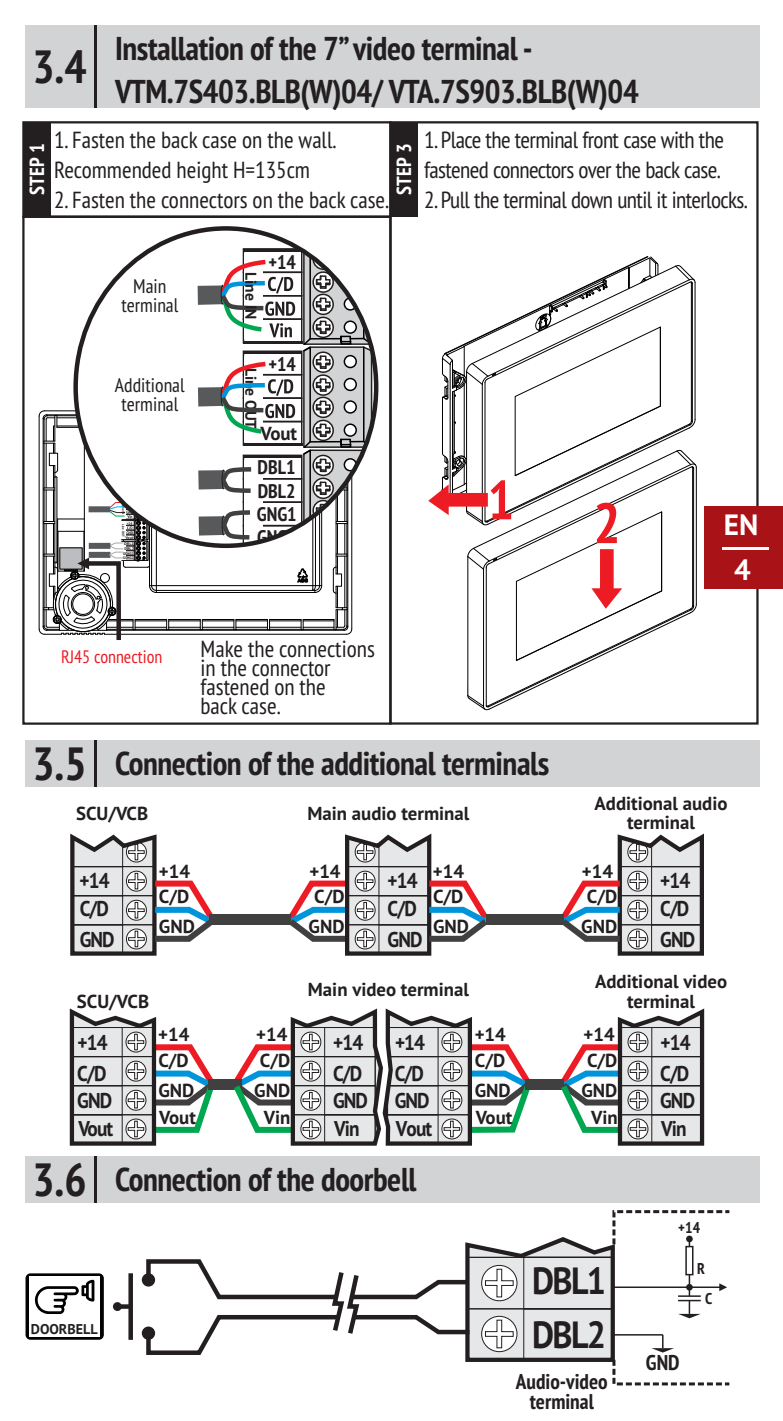
<style>
.page{position:relative;width:783px;height:1421px;background:#fff}
.page>*{position:absolute;margin:0;border:0;box-sizing:border-box;transform-origin:0 0}
.t1{font:700 condensed 56.7px "PT Sans";color:#ed1c24}
.t2{font:700 condensed 54.9px "PT Sans";color:#ed1c24}
.t3{font:700 condensed 46.5px "PT Sans";color:#231f20}
.t4{font:700 37.8px/54px "PT Sans";letter-spacing:-.05em;color:#231f20;scale:.9 1}
.t5{font:700 condensed 33px/42.6px "PT Sans";letter-spacing:-.015em;color:#231f20}
.t6{font:700 29.4px/45.3px "PT Sans";color:#fff;text-align:center}
.t7{font:condensed 23.4px/18.9px "PT Sans";letter-spacing:-.01em;color:#231f20}
.t8{font:700 21.3px/28.5px "PT Sans";letter-spacing:-.05em;color:#231f20;scale:.9 1}
.t9{font:700 condensed 21.3px/19.8px "PT Sans";color:#231f20;text-align:center}
.t10{font:700 condensed 20.4px "PT Sans";color:#fff}
.t11{font:condensed 19.5px/19.2px "PT Sans";color:#231f20;text-align:center}
.t12{font:700 condensed 19.5px/23.4px "PT Sans";color:#231f20;text-align:justify}
.t13{font:700 18.9px/25.2px "PT Sans";color:#231f20}
.t14{font:condensed 18px "PT Sans";color:#ed1c24}
.t15{font:700 15.6px "PT Sans";color:#231f20}
.t16{font:700 condensed 15.6px "PT Sans";color:#231f20}
.t17{font:700 14.1px "PT Sans";color:#231f20}
.t18{font:700 3.9px/4.8px "PT Sans";color:#231f20;scale:1.06 1}
.t19{font:700 condensed 3.9px/4.5px "PT Sans";color:#231f20;scale:1.06 1}
.t20{font:700 condensed 3.9px "PT Sans";color:#231f20}
.t21{font:700 3.3px "PT Sans";color:#231f20;scale:.95 1}
.s1{font-size:46.5px}
</style>
<div class="page">
<div style="left:26px;top:740px;width:733px;height:46px;background:#d1d3d4"></div>
<hr style="left:94px;top:740px;width:3px;height:46px;background:#231f20">
<div style="left:26px;top:1156px;width:733px;height:46px;background:#d1d3d4"></div>
<hr style="left:94px;top:1156px;width:3px;height:46px;background:#231f20">
<svg style="left:70px;top:833px;width:150px;height:123px"></svg>
<div style="left:209px;top:914px;width:82px;height:10px;background:#404041"></div>
<svg style="left:282px;top:833px;width:212px;height:123px"></svg>
<svg style="left:555px;top:833px;width:149px;height:123px"></svg>
<div style="left:485px;top:914px;width:78px;height:10px;background:#404041"></div>
<div style="left:208px;top:1079px;width:33px;height:10px;background:#404041"></div>
<svg style="left:69px;top:1008px;width:150px;height:138px"></svg>
<div style="left:525px;top:1079px;width:38px;height:10px;background:#404041"></div>
<svg style="left:555px;top:1008px;width:150px;height:138px"></svg>
<svg style="left:228px;top:1008px;width:307px;height:138px"></svg>
<div style="left:26px;top:1273px;width:78px;height:66px;background:#020203;border-radius:5px"></div>
<div style="left:29px;top:1276px;width:71px;height:60px;background:#fff"></div>
<svg style="left:35px;top:1279px;width:59px;height:34px"></svg>
<div style="left:128px;top:1273px;width:5px;height:66px;background:#231f20"></div>
<svg style="left:122px;top:1304px;width:7px;height:4px"></svg>
<div style="left:142px;top:1273px;width:13px;height:13px;background:#231f20;border-radius:50%"></div>
<svg style="left:113px;top:1301px;width:9px;height:9px"></svg>
<svg style="left:142px;top:1326px;width:13px;height:13px"></svg>
<svg style="left:144px;top:1210px;width:586px;height:176px"></svg>
<div style="left:22px;top:215px;width:369px;height:509px;border:2px solid #231f20"></div>
<div style="left:26px;top:26px;width:733px;height:82px;background:#d1d3d4"></div>
<hr style="left:94px;top:26px;width:3px;height:82px;background:#231f20">
<svg style="left:428px;top:256px;width:268px;height:454px"></svg>
<div style="left:600px;top:549px;width:13px;height:42px;background:#ed1c24"></div>
<svg style="left:38px;top:238px;width:335px;height:402px"></svg>
<div style="left:23px;top:122px;width:28px;height:95px;background:#231f20"></div>
<div style="left:390px;top:122px;width:27px;height:95px;background:#231f20"></div>
<div style="left:22px;top:121px;width:369px;height:97px;border:2px solid #231f20"></div>
<div style="left:703px;top:506px;width:79px;height:82px;background:#a91317"></div>
<hr style="left:721px;top:546px;width:47px;height:3px;background:#fff">
<h3 class="t3" style="left:32px;top:36px;width:56px">3.4</h3>
<h3 class="t5" style="left:115px;top:27px;width:525px">Installation of the 7”video terminal -<br>VTM.7S403.BLB(W)04/ VTA.7S903.BLB(W)04</h3>
<p class="t10" style="left:23px;top:195px;width:52px;rotate:-90deg">STEP 1</p>
<p class="t7" style="left:54px;top:124px;width:284px;line-height:30px">1. Fasten the back case on the wall.<br>Recommended height H=135cm</p>
<p class="t7" style="left:54px;top:190px;width:336px">2. Fasten the connectors on the back case.</p>
<p class="t10" style="left:390px;top:195px;width:52px;rotate:-90deg">STEP 3</p>
<p class="t7" style="left:424px;top:124px;width:301px;line-height:30px">1. Place the terminal front case with the fastened connectors over the back case.</p>
<p class="t7" style="left:424px;top:190px;width:325px">2. Pull the terminal down until it interlocks.</p>
<p class="t11" style="left:121px;top:276px;width:58px">Main terminal</p>
<p class="t11" style="left:115px;top:375px;width:71px">Additional terminal</p>
<p class="t21" style="left:126px;top:504px;width:12px;rotate:90deg">Line IN</p>
<p class="t20" style="left:127px;top:520px;width:7px">+14</p>
<p class="t18" style="left:124px;top:541px;width:11px">DBL1<br>DBL2</p>
<p class="t19" style="left:123px;top:551px;width:12px">GONG1<br>GONG2</p>
<p class="t21" style="left:126px;top:524px;width:15px;rotate:90deg">Line OUT</p>
<p class="t18" style="left:125px;top:534px;width:9px">Vout</p>
<p class="t15" style="left:261px;top:272px;width:49px;rotate:90deg">Line IN</p>
<p class="t12" style="left:268px;top:250px;width:29px">+14</p>
<p class="t12" style="left:268px;top:352px;width:29px">+14</p>
<p class="t15" style="left:261px;top:367px;width:63px;rotate:90deg">Line OUT</p>
<p class="t13" style="left:260px;top:420px;width:38px">Vout</p>
<p class="t12" style="left:257px;top:455px;width:41px">DBL1<br>DBL2<br>GNG1<br>GNG2</p>
<h2 class="t2" style="left:487px;top:463px;width:28px">1</h2>
<h1 class="t1" style="left:593px;top:485px;width:29px">2</h1>
<p class="t6" style="left:723px;top:501px;width:36px">EN<br>4</p>
<p class="t14" style="left:61px;top:644px;width:103px">RJ45 connection</p>
<p class="t7" style="left:200px;top:638px;width:176px">Make the connections in the connector fastened on the<br>back case.</p>
<h3 class="t5" style="left:32px;top:741px;width:518px"><span class="s1">3.5</span> Connection of the additional terminals</h3>
<p class="t13" style="left:76px;top:800px;width:74px">SCU/VCB</p>
<p class="t8" style="left:80px;top:866px;width:35px">+14</p>
<p class="t8" style="left:80px;top:894px;width:34px">C/D</p>
<p class="t8" style="left:80px;top:924px;width:40px">GND</p>
<p class="t13" style="left:159px;top:858px;width:33px">+14<br>C/D</p>
<p class="t13" style="left:159px;top:913px;width:37px">GND</p>
<p class="t13" style="left:307px;top:800px;width:163px">Main audio terminal</p>
<p class="t13" style="left:594px;top:793px;width:134px;line-height:19.5px;text-align:center">Additional audio terminal</p>
<p class="t13" style="left:433px;top:858px;width:33px">+14<br>C/D</p>
<p class="t13" style="left:433px;top:913px;width:37px">GND</p>
<p class="t13" style="left:309px;top:858px;width:37px">+14<br>C/D</p>
<p class="t13" style="left:308px;top:913px;width:37px">GND</p>
<p class="t13" style="left:581px;top:858px;width:37px">+14<br>C/D</p>
<p class="t13" style="left:581px;top:913px;width:37px">GND</p>
<p class="t8" style="left:387px;top:866px;width:35px">+14</p>
<p class="t8" style="left:660px;top:866px;width:35px">+14</p>
<p class="t8" style="left:387px;top:894px;width:34px">C/D</p>
<p class="t8" style="left:660px;top:894px;width:34px">C/D</p>
<p class="t8" style="left:387px;top:924px;width:40px">GND</p>
<p class="t8" style="left:660px;top:924px;width:40px">GND</p>
<p class="t13" style="left:77px;top:988px;width:74px">SCU/VCB</p>
<p class="t13" style="left:308px;top:976px;width:162px">Main video terminal</p>
<p class="t13" style="left:595px;top:971px;width:134px;line-height:19.5px;text-align:center">Additional video terminal</p>
<p class="t8" style="left:77px;top:1028px;width:35px">+14</p>
<p class="t8" style="left:77px;top:1058px;width:34px">C/D</p>
<p class="t8" style="left:77px;top:1085px;width:41px">GND<br>Vout</p>
<p class="t13" style="left:158px;top:1021px;width:33px">+14<br>C/D</p>
<p class="t13" style="left:158px;top:1075px;width:39px;line-height:27.6px">GND<br>Vout</p>
<p class="t13" style="left:256px;top:1021px;width:36px">+14<br>C/D</p>
<p class="t13" style="left:254px;top:1075px;width:38px;line-height:27.6px;text-align:center">GND<br>Vin</p>
<p class="t8" style="left:333px;top:1028px;width:35px">+14</p>
<p class="t8" style="left:395px;top:1028px;width:35px">+14</p>
<p class="t8" style="left:333px;top:1058px;width:34px">C/D</p>
<p class="t8" style="left:394px;top:1058px;width:34px">C/D</p>
<p class="t8" style="left:333px;top:1085px;width:40px">GND<br>Vin</p>
<p class="t8" style="left:394px;top:1085px;width:43px">GND<br>Vout</p>
<p class="t13" style="left:474px;top:1021px;width:33px">+14<br>C/D</p>
<p class="t13" style="left:474px;top:1075px;width:39px;line-height:27.6px">GND<br>Vout</p>
<p class="t13" style="left:583px;top:1021px;width:35px">+14<br>C/D</p>
<p class="t13" style="left:581px;top:1075px;width:38px;line-height:27.6px;text-align:center">GND<br>Vin</p>
<p class="t8" style="left:660px;top:1028px;width:35px">+14</p>
<p class="t8" style="left:660px;top:1058px;width:34px">C/D</p>
<p class="t8" style="left:660px;top:1085px;width:40px">GND<br>Vin</p>
<h3 class="t5" style="left:32px;top:1157px;width:385px"><span class="s1">3.6</span> Connection of the doorbell</h3>
<p class="t17" style="left:31px;top:1319px;width:68px">DOORBELL</p>
<p class="t16" style="left:678px;top:1217px;width:23px">+14</p>
<h3 class="t4" style="left:532px;top:1252px;width:84px">DBL1<br>DBL2</h3>
<p class="t16" style="left:697px;top:1257px;width:9px">R</p>
<p class="t16" style="left:705px;top:1287px;width:9px">C</p>
<p class="t9" style="left:516px;top:1371px;width:93px">Audio-video terminal</p>
<p class="t9" style="left:645px;top:1351px;width:35px">GND</p>
</div>
